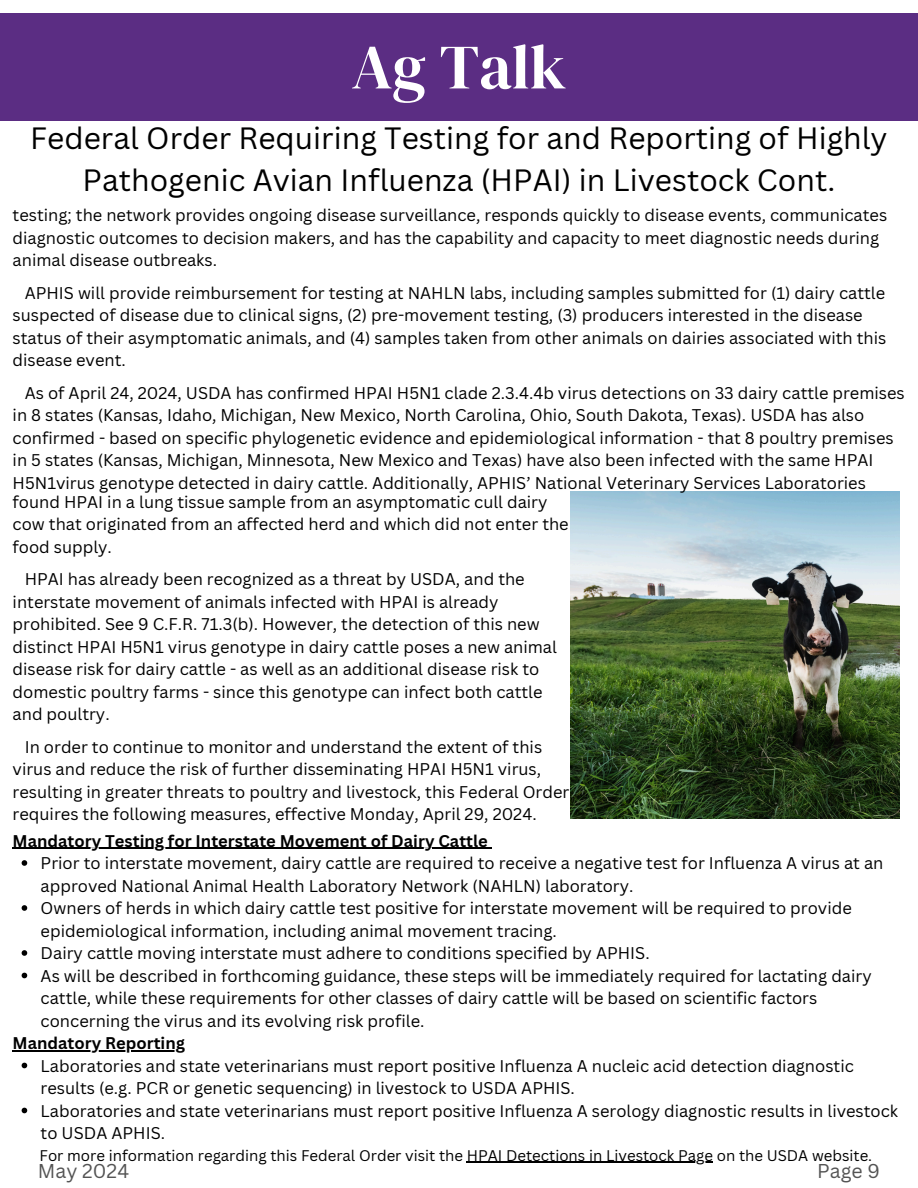
<style>
.page{position:relative;width:918px;height:1188px;background:#fff}
.page>*{position:absolute;margin:0;border:0;box-sizing:border-box;transform-origin:0 0}
.t1{font:63px "DM Serif Display";color:#fff}
.t2{font:30px/41.7px "Canva Sans";color:#000;text-align:center}
.t3{font:19.5px "Canva Sans";color:#545454}
.t4{font:16.5px/22.5px "Canva Sans";color:#000}
.t5{font:700 16.5px "Canva Sans";color:#000}
.t6{font:15px "Canva Sans";color:#000}
</style>
<div class="page">
<div style="left:0;top:13px;width:918px;height:108px;background:#5b2d83"></div>
<img style="left:571px;top:492px;width:328px;height:326px">
<hr style="left:13px;top:848px;width:475px;height:1px;background:#000">
<svg style="left:22px;top:860px;width:5px;height:6px"></svg>
<svg style="left:22px;top:905px;width:5px;height:6px"></svg>
<svg style="left:22px;top:950px;width:5px;height:6px"></svg>
<svg style="left:22px;top:973px;width:5px;height:5px"></svg>
<hr style="left:13px;top:1050px;width:172px;height:1px;background:#000">
<svg style="left:22px;top:1063px;width:5px;height:5px"></svg>
<svg style="left:22px;top:1108px;width:5px;height:5px"></svg>
<hr style="left:467px;top:1162px;width:246px;height:1px;background:#000">
<h1 class="t1" style="left:352px;top:23px;width:216px">Ag Talk</h1>
<p class="t2" style="left:30px;top:117px;width:859px">Federal Order Requiring Testing for and Reporting of Highly<br>Pathogenic Avian Influenza (HPAI) in Livestock Cont.</p>
<p class="t4" style="left:13px;top:203px;width:876px">testing; the network provides ongoing disease surveillance, responds quickly to disease events, communicates diagnostic outcomes to decision makers, and has the capability and capacity to meet diagnostic needs during animal disease outbreaks.</p>
<p class="t4" style="left:13px;top:281px;width:875px;text-indent:12px">APHIS will provide reimbursement for testing at NAHLN labs, including samples submitted for (1) dairy cattle suspected of disease due to clinical signs, (2) pre-movement testing, (3) producers interested in the disease status of their asymptomatic animals, and (4) samples taken from other animals on dairies associated with this disease event.</p>
<p class="t4" style="left:13px;top:381px;width:894px;text-indent:12px">As of April 24, 2024, USDA has confirmed HPAI H5N1 clade 2.3.4.4b virus detections on 33 dairy cattle premises in 8 states (Kansas, Idaho, Michigan, New Mexico, North Carolina, Ohio, South Dakota, Texas). USDA has also confirmed - based on specific phylogenetic evidence and epidemiological information - that 8 poultry premises in 5 states (Kansas, Michigan, Minnesota, New Mexico and Texas) have also been infected with the same HPAI H5N1virus genotype detected in dairy cattle. Additionally, APHIS’ National Veterinary Services Laboratories</p>
<p class="t4" style="left:13px;top:490px;width:558px">found HPAI in a lung tissue sample from an asymptomatic cull dairy cow that originated from an affected herd and which did not enter the food supply.</p>
<p class="t4" style="left:13px;top:568px;width:546px;text-indent:12px">HPAI has already been recognized as a threat by USDA, and the interstate movement of animals infected with HPAI is already prohibited. See 9 C.F.R. 71.3(b). However, the detection of this new distinct HPAI H5N1 virus genotype in dairy cattle poses a new animal disease risk for dairy cattle - as well as an additional disease risk to domestic poultry farms - since this genotype can infect both cattle and poultry.</p>
<h4 class="t4" style="left:13px;top:735px;width:558px;text-indent:12px">In order to continue to monitor and understand the extent of this virus and reduce the risk of further disseminating HPAI H5N1 virus, resulting in greater threats to poultry and livestock, this Federal Order requires the following measures, effective Monday, April 29, 2024.</h4>
<p class="t5" style="left:13px;top:829px;width:477px">Mandatory Testing for Interstate Movement of Dairy Cattle</p>
<p class="t4" style="left:41px;top:852px;width:844px">Prior to interstate movement, dairy cattle are required to receive a negative test for Influenza A virus at an approved National Animal Health Laboratory Network (NAHLN) laboratory.</p>
<p class="t4" style="left:41px;top:897px;width:813px">Owners of herds in which dairy cattle test positive for interstate movement will be required to provide epidemiological information, including animal movement tracing.</p>
<p class="t4" style="left:41px;top:942px;width:611px">Dairy cattle moving interstate must adhere to conditions specified by APHIS.</p>
<h4 class="t4" style="left:41px;top:964px;width:833px">As will be described in forthcoming guidance, these steps will be immediately required for lactating dairy cattle, while these requirements for other classes of dairy cattle will be based on scientific factors concerning the virus and its evolving risk profile.</h4>
<p class="t5" style="left:13px;top:1032px;width:174px">Mandatory Reporting</p>
<p class="t4" style="left:41px;top:1054px;width:815px">Laboratories and state veterinarians must report positive Influenza A nucleic acid detection diagnostic results (e.g. PCR or genetic sequencing) in livestock to USDA APHIS.</p>
<p class="t4" style="left:41px;top:1099px;width:859px">Laboratories and state veterinarians must report positive Influenza A serology diagnostic results in livestock to USDA APHIS.</p>
<h3 class="t6" style="left:40px;top:1145px;width:834px">For more information regarding this Federal Order visit the HPAI Detections in Livestock Page on the USDA website.</h3>
<p class="t3" style="left:38px;top:1157px;width:93px">May 2024</p>
<p class="t3" style="left:817px;top:1157px;width:64px">Page 9</p>
</div>
